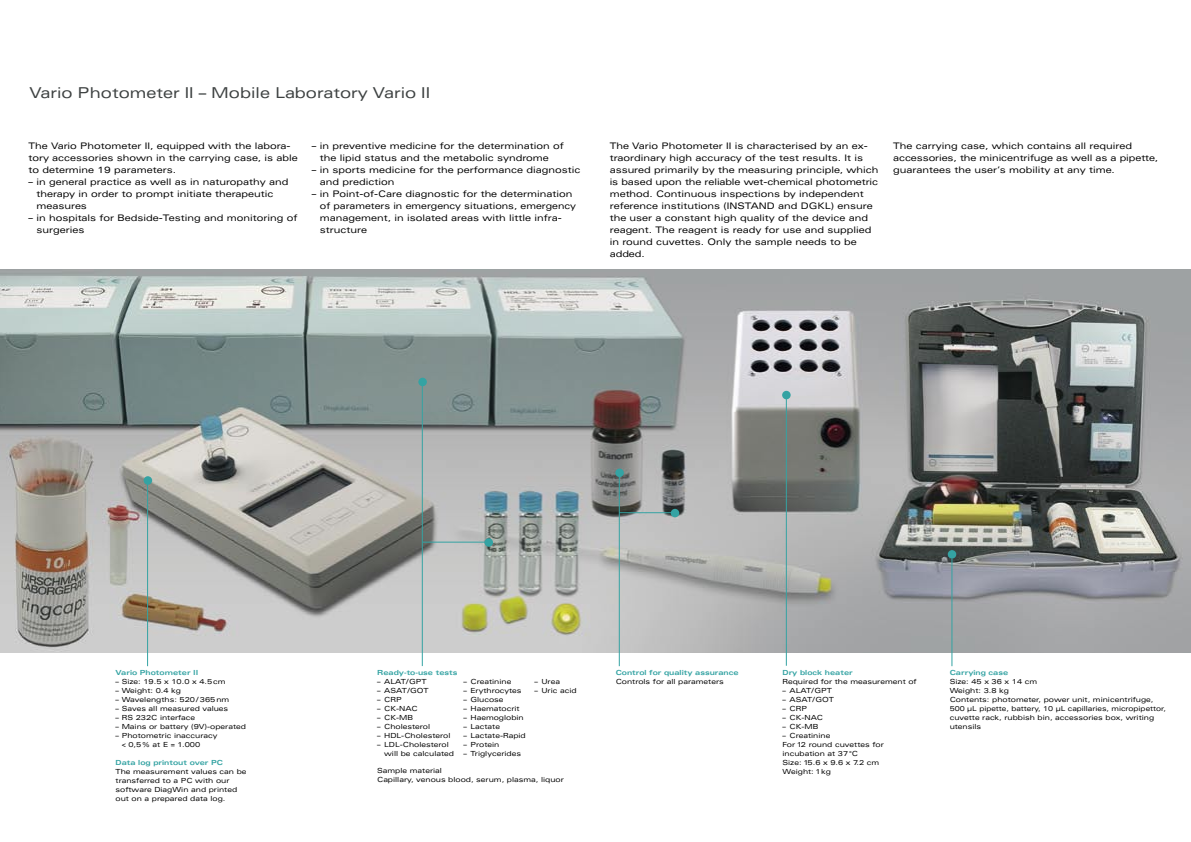
<style>
.page{position:relative;width:1191px;height:842px;background:#fff}
.page>*{position:absolute;margin:0;border:0;box-sizing:border-box;transform-origin:0 0}
.t1{font:expanded 15px "Univers";color:#3d4141}
.Subhead{font:expanded 9px/12px "Univers";color:#000}
.Fließ{font:expanded 7px/9px "Univers";color:#000}
.Bold{font:700 expanded 7px "Univers";color:#34a3a3}
.Fließ-2{font:700 expanded 7px "Univers";color:#34a3a3}
</style>
<div class="page">
<img style="left:0;top:269px;width:1191px;height:383px">
<div style="left:418px;top:378px;width:9px;height:8px;background:#34a3a3;border-radius:50%"></div>
<hr style="left:422px;top:383px;width:1px;height:283px;background:#34a3a3">
<div style="left:947px;top:550px;width:9px;height:9px;background:#34a3a3;border-radius:50%"></div>
<div style="left:484px;top:538px;width:9px;height:9px;background:#34a3a3;border-radius:50%"></div>
<hr style="left:423px;top:542px;width:66px;height:1px;background:#34a3a3">
<div style="left:144px;top:476px;width:8px;height:9px;background:#34a3a3;border-radius:50%"></div>
<hr style="left:147px;top:482px;width:1px;height:184px;background:#34a3a3">
<div style="left:615px;top:469px;width:9px;height:8px;background:#34a3a3;border-radius:50%"></div>
<hr style="left:619px;top:474px;width:1px;height:192px;background:#34a3a3">
<div style="left:671px;top:509px;width:8px;height:8px;background:#34a3a3;border-radius:50%"></div>
<hr style="left:619px;top:512px;width:56px;height:1px;background:#34a3a3">
<hr style="left:951px;top:559px;width:1px;height:107px;background:#34a3a3">
<div style="left:782px;top:391px;width:8px;height:8px;background:#34a3a3;border-radius:50%"></div>
<hr style="left:786px;top:397px;width:1px;height:269px;background:#34a3a3">
<p class="t1" style="left:29px;top:84px;width:402px">Vario Photometer II – Mobile Laboratory Vario II</p>
<p class="Subhead" style="left:28px;top:140px;width:271px">The Vario Photometer II, equipped with the labora&shy;tory accessories shown in the carrying case, is able to determine 19 parameters.</p>
<p class="Subhead" style="left:36px;top:176px;width:253px;text-indent:-8px">– in general practice as well as in naturopathy and therapy in order to prompt initiate therapeutic measures</p>
<p class="Subhead" style="left:36px;top:212px;width:262px;text-indent:-8px">– in hospitals for Bedside-Testing and monitoring of surgeries</p>
<p class="Subhead" style="left:320px;top:140px;width:245px;text-indent:-8px">– in preventive medicine for the determination of the lipid status and the metabolic syndrome</p>
<p class="Subhead" style="left:320px;top:164px;width:262px;text-indent:-8px">– in sports medicine for the performance diagnostic and prediction</p>
<p class="Subhead" style="left:320px;top:188px;width:257px;text-indent:-8px">– in Point-of-Care diagnostic for the determination of parameters in emergency situations, emergency management, in isolated areas with little infra&shy;structure</p>
<p class="Subhead" style="left:609px;top:140px;width:270px">The Vario Photometer II is characterised by an ex&shy;traordinary high accuracy of the test results. It is assured primarily by the measuring principle, which is based upon the reliable wet-chemical photometric method. Continuous inspections by independent reference institutions (INSTAND and DGKL) ensure the user a constant high quality of the device and reagent. The reagent is ready for use and supplied in round cuvettes. Only the sample needs to be added.</p>
<p class="Subhead" style="left:893px;top:140px;width:266px">The carrying case, which contains all required accessories, the minicentrifuge as well as a pipette, guarantees the user’s mobility at any time.</p>
<p class="Fließ-2" style="left:116px;top:668px;width:84px">Vario Photometer II</p>
<p class="Fließ" style="left:116px;top:676px;width:112px">– Size: 19.5 x 10.0 x 4.5 cm</p>
<p class="Fließ" style="left:116px;top:685px;width:67px">– Weight: 0.4 kg</p>
<p class="Fließ" style="left:116px;top:694px;width:115px">– Wavelengths: 520 / 365 nm</p>
<p class="Fließ" style="left:116px;top:703px;width:114px">– Saves all measured values</p>
<p class="Fließ" style="left:116px;top:712px;width:81px">– RS 232C interface</p>
<p class="Fließ" style="left:116px;top:721px;width:132px">– Mains or battery (9V)-operated</p>
<p class="Fließ" style="left:122px;top:730px;width:97px;text-indent:-6px">– Photometric inaccuracy &lt; 0,5 % at E = 1.000</p>
<p class="Fließ-2" style="left:116px;top:758px;width:109px">Data log printout over PC</p>
<p class="Fließ" style="left:116px;top:766px;width:132px">The measurement values can be transferred to a PC with our software DiagWin and printed out on a prepared data log.</p>
<p class="Bold" style="left:377px;top:668px;width:82px">Ready-to-use tests</p>
<p class="Fließ" style="left:377px;top:676px;width:51px">– ALAT/GPT</p>
<p class="Fließ" style="left:377px;top:685px;width:53px">– ASAT/GOT</p>
<p class="Fließ" style="left:377px;top:694px;width:26px">– CRP</p>
<p class="Fließ" style="left:377px;top:703px;width:42px">– CK-NAC</p>
<p class="Fließ" style="left:377px;top:712px;width:38px">– CK-MB</p>
<p class="Fließ" style="left:377px;top:721px;width:55px">– Cholesterol</p>
<p class="Fließ" style="left:377px;top:730px;width:75px">– HDL-Cholesterol</p>
<p class="Fließ" style="left:384px;top:739px;width:71px;text-indent:-7px">– LDL-Cholesterol will be calculated</p>
<p class="Fließ" style="left:377px;top:766px;width:66px">Sample material</p>
<p class="Fließ" style="left:377px;top:775px;width:188px">Capillary, venous blood, serum, plasma, liquor</p>
<p class="Fließ" style="left:463px;top:676px;width:49px">– Creatinine</p>
<p class="Fließ" style="left:463px;top:685px;width:60px">– Erythrocytes</p>
<p class="Fließ" style="left:463px;top:694px;width:42px">– Glucose</p>
<p class="Fließ" style="left:463px;top:703px;width:58px">– Haematocrit</p>
<p class="Fließ" style="left:463px;top:712px;width:62px">– Haemoglobin</p>
<p class="Fließ" style="left:463px;top:721px;width:38px">– Lactate</p>
<p class="Fließ" style="left:463px;top:730px;width:64px">– Lactate-Rapid</p>
<p class="Fließ" style="left:463px;top:739px;width:37px">– Protein</p>
<p class="Fließ" style="left:463px;top:748px;width:59px">– Triglycerides</p>
<p class="Fließ" style="left:534px;top:676px;width:27px">– Urea</p>
<p class="Fließ" style="left:534px;top:685px;width:44px">– Uric acid</p>
<p class="Bold" style="left:615px;top:668px;width:124px">Control for quality assurance</p>
<p class="Fließ" style="left:615px;top:676px;width:110px">Controls for all parameters</p>
<p class="Bold" style="left:782px;top:668px;width:72px">Dry block heater</p>
<p class="Fließ" style="left:782px;top:676px;width:136px">Required for the measurement of</p>
<p class="Fließ" style="left:782px;top:685px;width:51px">– ALAT/GPT</p>
<p class="Fließ" style="left:782px;top:694px;width:53px">– ASAT/GOT</p>
<p class="Fließ" style="left:782px;top:703px;width:26px">– CRP</p>
<p class="Fließ" style="left:782px;top:712px;width:42px">– CK-NAC</p>
<p class="Fließ" style="left:782px;top:721px;width:38px">– CK-MB</p>
<p class="Fließ" style="left:782px;top:730px;width:49px">– Creatinine</p>
<p class="Fließ" style="left:782px;top:739px;width:103px">For 12 round cuvettes for incubation at 37 °C</p>
<p class="Fließ" style="left:782px;top:757px;width:98px">Size: 15.6 x 9.6 x 7.2 cm</p>
<p class="Fließ" style="left:782px;top:766px;width:50px">Weight: 1kg</p>
<p class="Bold" style="left:949px;top:668px;width:60px">Carrying case</p>
<p class="Fließ" style="left:949px;top:676px;width:89px">Size: 45 x 36 x 14 cm</p>
<p class="Fließ" style="left:949px;top:685px;width:61px">Weight: 3.8 kg</p>
<p class="Fließ" style="left:949px;top:694px;width:218px">Contents: photometer, power unit, minicentrifuge, 500 µL pipette, battery, 10 µL capillaries, micropipettor, cuvette rack, rubbish bin, accessories box, writing utensils</p>
</div>
